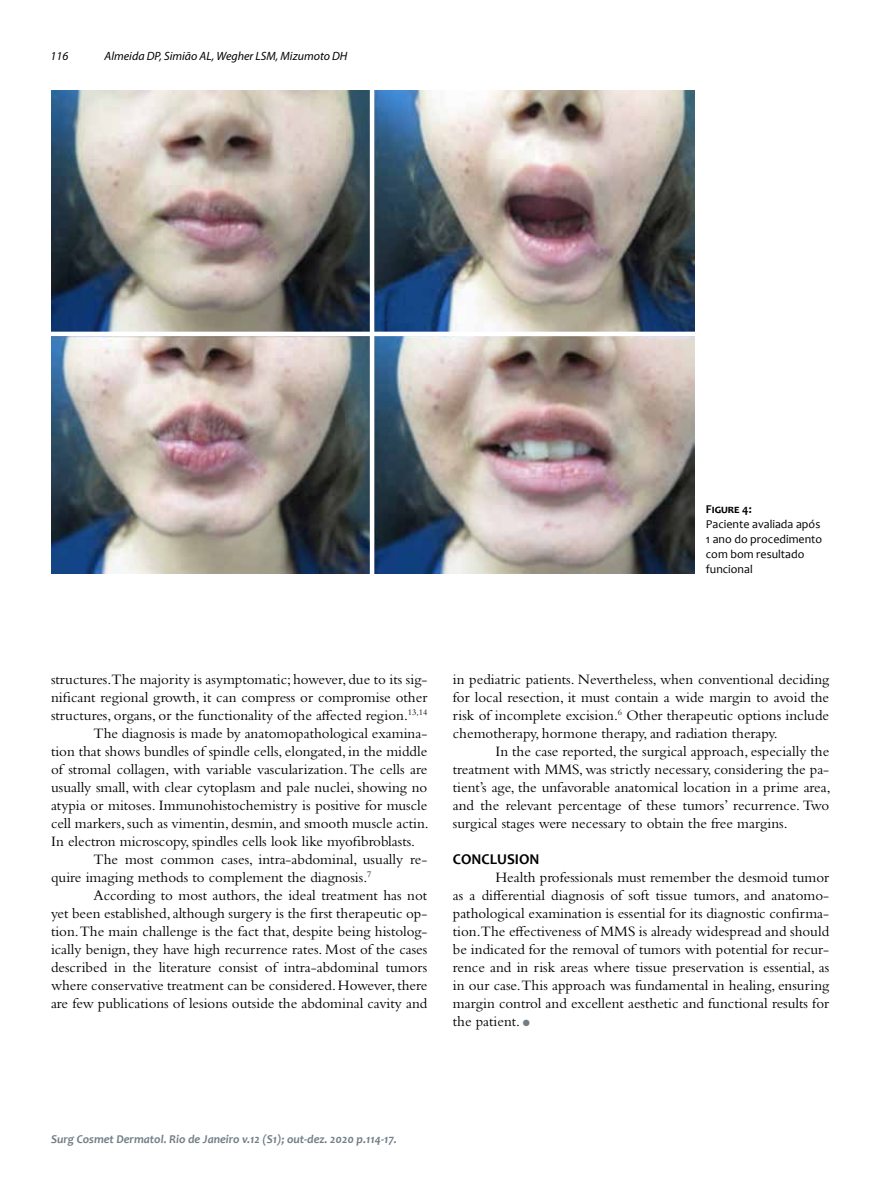
<style>
.page{position:relative;width:893px;height:1191px;background:#fff}
.page>*{position:absolute;margin:0;border:0;box-sizing:border-box;transform-origin:0 0}
.t1{font:15px/18px "Bembo Std";color:#000;text-align:justify}
.t2{font:700 15px "Candara";color:#000}
.t3{font:12px/15px "Candara";color:#000}
.t4{font:italic 700 12px "Candara";color:#717e86}
.t5{font:italic 12px "Myriad Pro";color:#000}
.t6{font:700 12px "Candara";color:#000}
.s1{color:#717e86}
</style>
<div class="page">
<img style="left:51px;top:90px;width:644px;height:483px">
<hr style="left:43px;top:332px;width:661px;height:4px;background:#fff">
<hr style="left:370px;top:83px;width:4px;height:500px;background:#fff">
<p class="t5" style="left:51px;top:48px;width:19px">116</p>
<p class="t5" style="left:105px;top:48px;width:244px">Almeida DP, Simião AL, Wegher LSM, Mizumoto DH</p>
<p class="t6" style="left:706px;top:502px;width:47px">Figure 4:</p>
<p class="t3" style="left:706px;top:517px;width:118px">Paciente avaliada após<br>1 ano do procedimento com bom resultado funcional</p>
<p class="t1" style="left:51px;top:670px;width:378px">structures.The majority is asymptomatic; however, due to its sig-</p>
<p class="t1" style="left:51px;top:688px;width:378px">nificant regional growth, it can compress or compromise other</p>
<p class="t1" style="left:51px;top:706px;width:378px">structures, organs, or the functionality of the affected region.<sup>13,14</sup></p>
<p class="t1" style="left:94px;top:724px;width:335px">The diagnosis is made by anatomopathological examina-</p>
<p class="t1" style="left:51px;top:742px;width:378px">tion that shows bundles of spindle cells, elongated, in the middle</p>
<p class="t1" style="left:51px;top:760px;width:378px">of stromal collagen, with variable vascularization. The cells are</p>
<p class="t1" style="left:51px;top:778px;width:378px">usually small, with clear cytoplasm and pale nuclei, showing no</p>
<p class="t1" style="left:51px;top:796px;width:378px">atypia or mitoses. Immunohistochemistry is positive for muscle</p>
<p class="t1" style="left:51px;top:814px;width:379px">cell markers, such as vimentin, desmin, and smooth muscle actin.</p>
<p class="t1" style="left:51px;top:832px;width:366px">In electron microscopy, spindles cells look like myofibroblasts.</p>
<p class="t1" style="left:94px;top:850px;width:335px">The most common cases, intra-abdominal, usually re-</p>
<p class="t1" style="left:51px;top:868px;width:322px">quire imaging methods to complement the diagnosis.<sup>7</sup></p>
<p class="t1" style="left:94px;top:886px;width:335px">According to most authors, the ideal treatment has not</p>
<p class="t1" style="left:51px;top:904px;width:378px">yet been established, although surgery is the first therapeutic op-</p>
<p class="t1" style="left:51px;top:922px;width:378px">tion. The main challenge is the fact that, despite being histolog-</p>
<p class="t1" style="left:51px;top:940px;width:378px">ically benign, they have high recurrence rates. Most of the cases</p>
<p class="t1" style="left:51px;top:958px;width:378px">described in the literature consist of intra-abdominal tumors</p>
<p class="t1" style="left:51px;top:976px;width:378px">where conservative treatment can be considered. However, there</p>
<p class="t1" style="left:51px;top:994px;width:378px">are few publications of lesions outside the abdominal cavity and</p>
<p class="t1" style="left:453px;top:670px;width:378px">in pediatric patients. Nevertheless, when conventional deciding for local resection, it must contain a wide margin to avoid the risk of incomplete excision.<sup>6</sup> Other therapeutic options include chemotherapy, hormone therapy, and radiation therapy.</p>
<p class="t1" style="left:453px;top:742px;width:379px;text-indent:43px">In the case reported, the surgical approach, especially the treatment with MMS, was strictly necessary, considering the pa&shy;tient’s age, the unfavorable anatomical location in a prime area, and the relevant percentage of these tumors’ recurrence. Two surgical stages were necessary to obtain the free margins.</p>
<p class="t2" style="left:453px;top:850px;width:88px">CONCLUSION</p>
<p class="t1" style="left:453px;top:868px;width:378px;text-indent:43px">Health professionals must remember the desmoid tumor as a differential diagnosis of soft tissue tumors, and anatomo&shy;pathological examination is essential for its diagnostic confirma&shy;tion.The effectiveness of MMS is already widespread and should be indicated for the removal of tumors with potential for recur&shy;rence and in risk areas where tissue preservation is essential, as in our case.This approach was fundamental in healing, ensuring margin control and excellent aesthetic and functional results for the patient. <span class="s1">●</span></p>
<p class="t4" style="left:51px;top:1132px;width:347px">Surg Cosmet Dermatol. Rio de Janeiro v.12 (S1); out-dez. 2020 p.114-17.</p>
</div>
